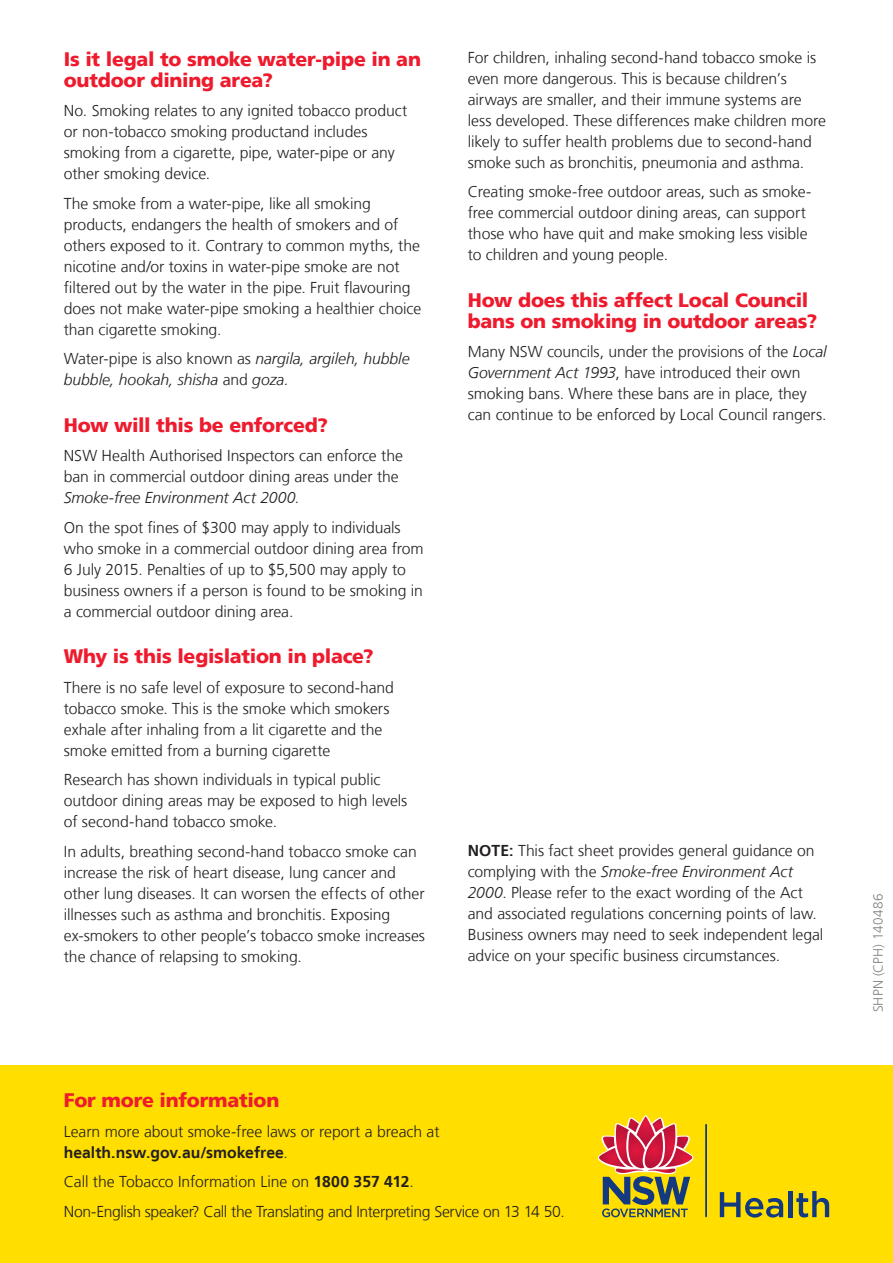
<style>
.page{position:relative;width:893px;height:1263px;background:#fff}
.page>*{position:absolute;margin:0;border:0;box-sizing:border-box;transform-origin:0 0}
.t1{font:900 19.5px/21px "Frutiger LT";letter-spacing:-.01em;color:#ed1b2d}
.t2{font:300 15.75px/21px "Frutiger LT";letter-spacing:-.005em;color:#231f20}
.t3{font:300 15.75px/29.5px "Frutiger LT";letter-spacing:-.025em;color:#231f20}
.t4{font:italic 300 15.75px/21px "Frutiger LT";letter-spacing:-.005em;color:#231f20}
.t5{font:300 13.5px "Frutiger LT";letter-spacing:.025em;color:#808285}
.s1{font-style:normal}
.s2{font-style:italic}
.s3{font-weight:700}
</style>
<div class="page">
<div style="left:0;top:1065px;width:893px;height:198px;background:#ffde00"></div>
<hr style="left:705px;top:1124px;width:2px;height:93px;background:#133980">
<svg style="left:720px;top:1192px;width:63px;height:25px"></svg>
<div style="left:788px;top:1191px;width:5px;height:26px;background:#133980"></div>
<svg style="left:796px;top:1191px;width:33px;height:26px"></svg>
<svg style="left:598px;top:1115px;width:95px;height:102px"></svg>
<p class="t1" style="left:64px;top:48px;width:359px">Is it legal to smoke water-pipe in an outdoor dining area?</p>
<p class="t2" style="left:64px;top:100px;width:345px">No. Smoking relates to any ignited tobacco product or non-tobacco smoking productand includes smoking from a cigarette, pipe, water-pipe or any other smoking device.</p>
<p class="t2" style="left:64px;top:193px;width:359px">The smoke from a water-pipe, like all smoking products, endangers the health of smokers and of others exposed to it. Contrary to common myths, the nicotine and/or toxins in water-pipe smoke are not filtered out by the water in the pipe. Fruit flavouring does not make water-pipe smoking a healthier choice than cigarette smoking.</p>
<p class="t4" style="left:64px;top:348px;width:347px"><span class="s1">Water-pipe is also known as</span> nargila, argileh, hubble bubble, hookah, shisha <span class="s1">and</span> goza.</p>
<p class="t1" style="left:64px;top:414px;width:266px">How will this be enforced?</p>
<p class="t2" style="left:64px;top:445px;width:341px">NSW Health Authorised Inspectors can enforce the ban in commercial outdoor dining areas under the<br><span class="s2">Smoke-free Environment Act 2000</span>.</p>
<p class="t2" style="left:64px;top:517px;width:361px">On the spot fines of $300 may apply to individuals who smoke in a commercial outdoor dining area from 6 July 2015. Penalties of up to $5,500 may apply to business owners if a person is found to be smoking in a commercial outdoor dining area.</p>
<p class="t1" style="left:64px;top:646px;width:311px">Why is this legislation in place?</p>
<p class="t2" style="left:64px;top:677px;width:332px">There is no safe level of exposure to second-hand tobacco smoke. This is the smoke which smokers exhale after inhaling from a lit cigarette and the smoke emitted from a burning cigarette</p>
<p class="t2" style="left:64px;top:769px;width:345px">Research has shown individuals in typical public outdoor dining areas may be exposed to high levels of second-hand tobacco smoke.</p>
<p class="t2" style="left:64px;top:841px;width:363px">In adults, breathing second-hand tobacco smoke can increase the risk of heart disease, lung cancer and other lung diseases. It can worsen the effects of other illnesses such as asthma and bronchitis. Exposing ex-smokers to other people’s tobacco smoke increases the chance of relapsing to smoking.</p>
<p class="t2" style="left:468px;top:47px;width:360px">For children, inhaling second-hand tobacco smoke is even more dangerous. This is because children’s airways are smaller, and their immune systems are less developed. These differences make children more likely to suffer health problems due to second-hand smoke such as bronchitis, pneumonia and asthma.</p>
<p class="t2" style="left:468px;top:182px;width:345px">Creating smoke-free outdoor areas, such as smoke&shy;free commercial outdoor dining areas, can support those who have quit and make smoking less visible to children and young people.</p>
<p class="t1" style="left:468px;top:289px;width:351px">How does this affect Local Council bans on smoking in outdoor areas?</p>
<p class="t2" style="left:468px;top:342px;width:360px">Many NSW councils, under the provisions of the <span class="s2">Local Government Act 1993</span>, have introduced their own smoking bans. Where these bans are in place, they can continue to be enforced by Local Council rangers.</p>
<p class="t2" style="left:468px;top:841px;width:357px"><span class="s3">NOTE:</span> This fact sheet provides general guidance on complying with the <span class="s2">Smoke-free Environment Act 2000</span>. Please refer to the exact wording of the Act and associated regulations concerning points of law.<br>Business owners may need to seek independent legal advice on your specific business circumstances.</p>
<p class="t1" style="left:64px;top:1090px;width:217px">For more information</p>
<p class="t2" style="left:64px;top:1121px;width:377px">Learn more about smoke-free laws or report a breach at <span class="s3">health.nsw.gov.au/smokefree</span>.</p>
<p class="t3" style="left:64px;top:1167px;width:503px">Call the Tobacco Information Line on <span class="s3">1800 357 412</span>.<br>Non-English speaker? Call the Translating and Interpreting Service on 13 14 50.</p>
<p class="t5" style="left:870px;top:1012px;width:120px;rotate:-90deg">SHPN (CPH) 140486</p>
</div>
